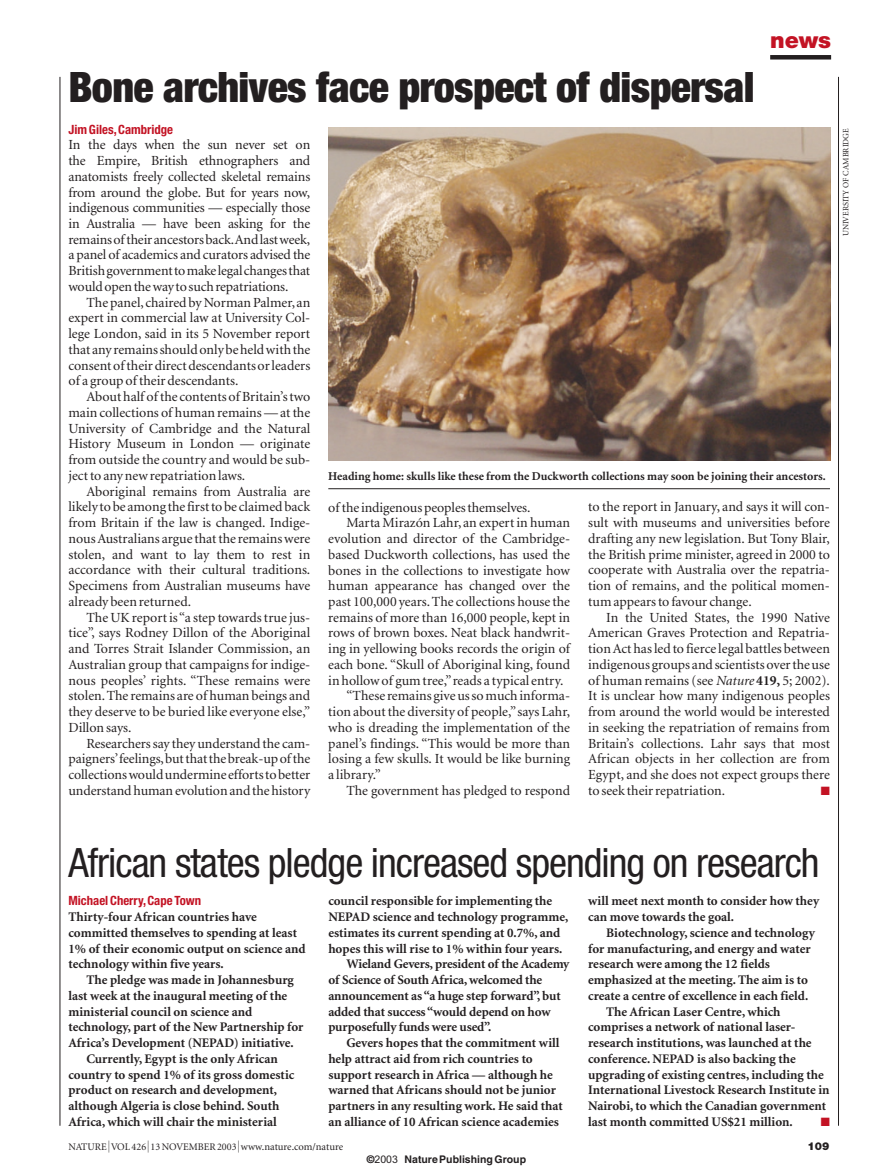
<style>
.page{position:relative;width:893px;height:1173px;background:#fff}
.page>*{position:absolute;margin:0;border:0;box-sizing:border-box;transform-origin:0 0}
.t1{font:900 condensed 42px "Helvetica Neue";letter-spacing:-.015em;color:#231f20}
.t2{font:condensed 40.5px "Helvetica Neue";letter-spacing:-.025em;color:#231f20}
.t3{font:900 22.5px "Helvetica Neue";color:#c31324}
.t4{font:13.95px/15.8px "Minion";color:#231f20;text-align:justify}
.t5{font:700 13.2px/15.8px "Minion";color:#231f20}
.t6{font:700 condensed 12.75px "Helvetica Neue";color:#c31324}
.t7{font:700 12px "Minion";color:#231f20}
.t8{font:12px "Zapf Dingbats";color:#c31324}
.t9{font:900 10.8px "Helvetica Neue";color:#231f20}
.t10{font:700 10.5px "Helvetica";color:#231f20}
.t11{font:10.2px "Minion";color:#231f20}
.t12{font:8.25px "Minion";color:#231f20}
.s1{font-style:italic}
.s2{font-weight:700}
.s3{font-family:"Helvetica Neue";font-weight:300;font-size:12px}
.s4{font-size:10.5px}
.s5{font-family:"Arial";font-weight:400}
</style>
<div class="page">
<hr style="left:60px;top:77px;width:1px;height:1049px;background:#231f20">
<hr style="left:838px;top:77px;width:1px;height:1049px;background:#231f20">
<img style="left:328px;top:128px;width:502px;height:333px">
<hr style="left:328px;top:488px;width:502px;height:1px;background:#231f20">
<div style="left:770px;top:55px;width:61px;height:5px;background:#231f20"></div>
<h1 class="t1" style="left:68px;top:72px;width:687px">Bone archives face prospect of dispersal</h1>
<h3 class="t3" style="left:770px;top:32px;width:62px">news</h3>
<p class="t6" style="left:68px;top:124px;width:106px">Jim Giles,Cambridge</p>
<p class="t4" style="left:68px;top:138px;width:243px">In the days when the sun never set on the Empire, British ethnographers and anatomists freely collected skeletal remains from around the globe. But for years now, indigenous communities — especially those in Australia — have been asking for the remains of their ancestors back.And last week, a panel of academics and curators advised the British government to make legal changes that would open the way to such repatriations.</p>
<p class="t4" style="left:68px;top:296px;width:243px;text-indent:18px">The panel,chaired by Norman Palmer,an expert in commercial law at University Col&shy;lege London, said in its 5 November report that any remains should only be held with the consent of their direct descendants or leaders of a group of their descendants.</p>
<p class="t4" style="left:68px;top:390px;width:243px;text-indent:18px">About half of the contents of Britain’s two main collections of human remains — at the University of Cambridge and the Natural History Museum in London — originate from outside the country and would be sub&shy;ject to any new repatriation laws.</p>
<p class="t4" style="left:68px;top:485px;width:243px;text-indent:18px">Aboriginal remains from Australia are likely to be among the first to be claimed back from Britain if the law is changed. Indige&shy;nous Australians argue that the remains were stolen, and want to lay them to rest in accordance with their cultural traditions.<br>Specimens from Australian museums have already been returned.</p>
<p class="t4" style="left:68px;top:611px;width:243px;text-indent:18px">The UK report is “a step towards true jus&shy;tice”, says Rodney Dillon of the Aboriginal and Torres Strait Islander Commission, an Australian group that campaigns for indige&shy;nous peoples’ rights. “These remains were stolen.The remains are of human beings and they deserve to be buried like everyone else,” Dillon says.</p>
<p class="t4" style="left:68px;top:737px;width:243px;text-indent:18px">Researchers say they understand the cam&shy;paigners’feelings,but that the break-up of the collections would undermine efforts to better understand human evolution and the history</p>
<p class="t7" style="left:328px;top:471px;width:499px">Heading home: skulls like these from the Duckworth collections may soon be joining their ancestors.</p>
<p class="t4" style="left:328px;top:500px;width:204px">of the indigenous peoples themselves.</p>
<p class="t4" style="left:346px;top:516px;width:225px">Marta Mirazón Lahr, an expert in human</p>
<p class="t4" style="left:328px;top:532px;width:243px">evolution and director of the Cambridge-</p>
<p class="t4" style="left:328px;top:548px;width:243px">based Duckworth collections, has used the</p>
<p class="t4" style="left:328px;top:563px;width:243px">bones in the collections to investigate how</p>
<p class="t4" style="left:328px;top:579px;width:243px">human appearance has changed over the</p>
<p class="t4" style="left:328px;top:595px;width:243px">past 100,000 years. The collections house the</p>
<p class="t4" style="left:328px;top:611px;width:243px">remains of more than 16,000 people, kept in</p>
<p class="t4" style="left:328px;top:626px;width:243px">rows of brown boxes. Neat black handwrit-</p>
<p class="t4" style="left:328px;top:642px;width:243px">ing in yellowing books records the origin of</p>
<p class="t4" style="left:328px;top:658px;width:243px">each bone. “Skull of Aboriginal king, found</p>
<p class="t4" style="left:328px;top:674px;width:236px">in hollow of gum tree,”reads a typical entry.</p>
<p class="t4" style="left:346px;top:689px;width:225px">“These remains give us so much informa-</p>
<p class="t4" style="left:328px;top:705px;width:243px">tion about the diversity of people,”says Lahr,</p>
<p class="t4" style="left:328px;top:721px;width:243px">who is dreading the implementation of the</p>
<p class="t4" style="left:328px;top:737px;width:243px">panel’s findings. “This would be more than</p>
<p class="t4" style="left:328px;top:752px;width:243px">losing a few skulls. It would be like burning</p>
<p class="t4" style="left:328px;top:768px;width:54px">a library.”</p>
<p class="t4" style="left:346px;top:784px;width:225px">The government has pledged to respond</p>
<p class="t4" style="left:588px;top:500px;width:243px">to the report in January, and says it will con&shy;sult with museums and universities before drafting any new legislation. But Tony Blair, the British prime minister, agreed in 2000 to cooperate with Australia over the repatria&shy;tion of remains, and the political momen&shy;tum appears to favour change.</p>
<p class="t4" style="left:588px;top:611px;width:243px;text-indent:18px">In the United States, the 1990 Native American Graves Protection and Repatria&shy;tion Act has led to fierce legal battles between indigenous groups and scientists over the use of human remains (see <span class="s1">Nature</span> <span class="s2">419,</span> 5; 2002).<br>It is unclear how many indigenous peoples from around the world would be interested in seeking the repatriation of remains from Britain’s collections. Lahr says that most African objects in her collection are from Egypt, and she does not expect groups there to seek their repatriation.</p>
<p class="t8" style="left:820px;top:785px;width:11px">■</p>
<p class="t12" style="left:842px;top:236px;width:110px;rotate:-90deg">UNIVERSITY OF CAMBRIDGE</p>
<h2 class="t2" style="left:68px;top:848px;width:752px">African states pledge increased spending on research</h2>
<p class="t6" style="left:68px;top:896px;width:134px">Michael Cherry,Cape Town</p>
<p class="t5" style="left:68px;top:910px;width:239px">Thirty-four African countries have committed themselves to spending at least 1% of their economic output on science and technology within five years.</p>
<p class="t5" style="left:86px;top:973px;width:209px">The pledge was made in Johannesburg</p>
<p class="t5" style="left:68px;top:989px;width:220px">last week at the inaugural meeting of the</p>
<p class="t5" style="left:68px;top:1005px;width:185px">ministerial council on science and</p>
<p class="t5" style="left:68px;top:1020px;width:236px">technology, part of the New Partnership for</p>
<p class="t5" style="left:68px;top:1036px;width:227px">Africa’s Development (NEPAD) initiative.</p>
<p class="t5" style="left:86px;top:1052px;width:193px">Currently, Egypt is the only African</p>
<p class="t5" style="left:68px;top:1068px;width:227px">country to spend 1% of its gross domestic</p>
<p class="t5" style="left:68px;top:1083px;width:210px">product on research and development,</p>
<p class="t5" style="left:68px;top:1099px;width:212px">although Algeria is close behind. South</p>
<p class="t5" style="left:68px;top:1115px;width:210px">Africa, which will chair the ministerial</p>
<p class="t5" style="left:328px;top:894px;width:225px">council responsible for implementing the</p>
<p class="t5" style="left:328px;top:910px;width:241px">NEPAD science and technology programme,</p>
<p class="t5" style="left:328px;top:926px;width:233px">estimates its current spending at 0.7%, and</p>
<p class="t5" style="left:328px;top:942px;width:236px">hopes this will rise to 1% within four years.</p>
<p class="t5" style="left:346px;top:957px;width:224px">Wieland Gevers, president of the Academy</p>
<p class="t5" style="left:328px;top:973px;width:215px">of Science of South Africa, welcomed the</p>
<p class="t5" style="left:328px;top:989px;width:234px">announcement as “a huge step forward”, but</p>
<p class="t5" style="left:328px;top:1005px;width:224px">added that success “would depend on how</p>
<p class="t5" style="left:328px;top:1020px;width:164px">purposefully funds were used”.</p>
<p class="t5" style="left:346px;top:1036px;width:215px">Gevers hopes that the commitment will</p>
<p class="t5" style="left:328px;top:1052px;width:206px">help attract aid from rich countries to</p>
<p class="t5" style="left:328px;top:1068px;width:226px">support research in Africa — although he</p>
<p class="t5" style="left:328px;top:1083px;width:229px">warned that Africans should not be junior</p>
<p class="t5" style="left:328px;top:1099px;width:236px">partners in any resulting work. He said that</p>
<p class="t5" style="left:328px;top:1115px;width:232px">an alliance of 10 African science academies</p>
<p class="t5" style="left:588px;top:894px;width:232px">will meet next month to consider how they can move towards the goal.</p>
<p class="t5" style="left:606px;top:926px;width:210px">Biotechnology, science and technology</p>
<p class="t5" style="left:588px;top:942px;width:224px">for manufacturing, and energy and water</p>
<p class="t5" style="left:588px;top:957px;width:183px">research were among the 12 fields</p>
<p class="t5" style="left:588px;top:973px;width:221px">emphasized at the meeting. The aim is to</p>
<p class="t5" style="left:588px;top:989px;width:221px">create a centre of excellence in each field.</p>
<p class="t5" style="left:606px;top:1005px;width:176px">The African Laser Centre, which</p>
<p class="t5" style="left:588px;top:1020px;width:209px">comprises a network of national laser-</p>
<p class="t5" style="left:588px;top:1036px;width:225px">research institutions, was launched at the</p>
<p class="t5" style="left:588px;top:1052px;width:209px">conference. NEPAD is also backing the</p>
<p class="t5" style="left:588px;top:1068px;width:237px">upgrading of existing centres, including the</p>
<p class="t5" style="left:588px;top:1083px;width:243px">International Livestock Research Institute in</p>
<p class="t5" style="left:588px;top:1099px;width:239px">Nairobi, to which the Canadian government</p>
<p class="t5" style="left:588px;top:1115px;width:206px">last month committed US$21 million.</p>
<p class="t8" style="left:820px;top:1116px;width:11px">■</p>
<p class="t11" style="left:68px;top:1143px;width:276px">NATURE<span class="s3">|</span> VOL 426 <span class="s3">|</span> 13 NOVEMBER 2003 <span class="s3">|</span> <span class="s4">www.nature.com/nature</span></p>
<p class="t9" style="left:807px;top:1142px;width:23px">109</p>
<p class="t10" style="left:367px;top:1153px;width:161px">© <span class="s5">2003</span> NaturePublishingGroup</p>
</div>
